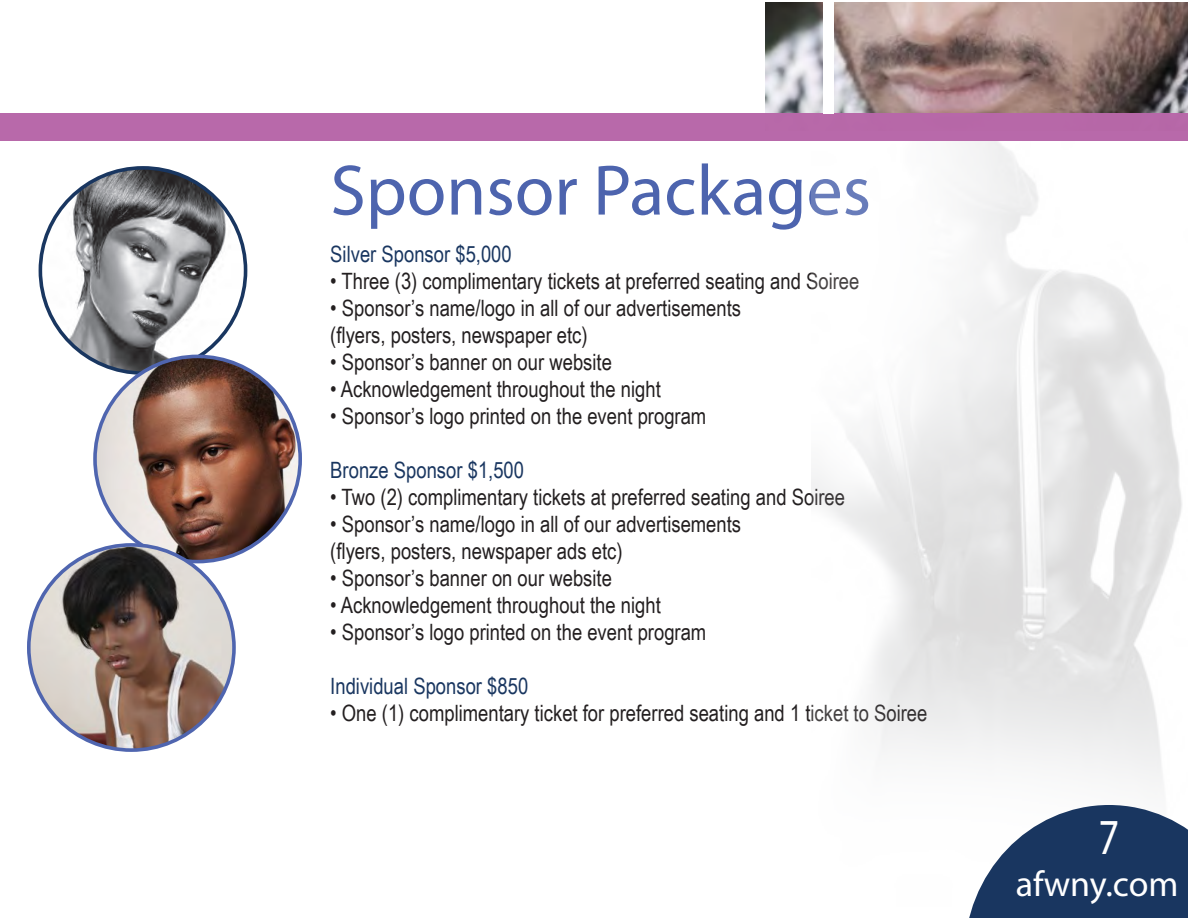
<style>
.page{position:relative;width:1188px;height:918px;background:#fff}
.page>*{position:absolute;margin:0;border:0;box-sizing:border-box;transform-origin:0 0}
.t1{font:72px "Myriad Pro";color:#4d64ae}
.t2{font:50.7px "Myriad Pro";color:#fff;scale:.8 1}
.t3{font:36px "Myriad Pro";color:#fff}
.t4{font:22.5px "Arial Narrow";color:#231f20}
.t5{font:22.5px "Arial Narrow";color:#193660}
</style>
<div class="page">
<img style="left:812px;top:140px;width:376px;height:645px">
<svg style="left:969px;top:805px;width:219px;height:113px"></svg>
<img style="left:40px;top:168px;width:206px;height:205px;border-radius:103px">
<img style="left:95px;top:356px;width:205px;height:206px;border-radius:103px">
<img style="left:29px;top:545px;width:205px;height:205px;border-radius:103px">
<hr style="left:0;top:113px;width:2px;height:27px;background:#b868a9">
<img style="left:765px;top:3px;width:423px;height:110px">
<div style="left:2px;top:113px;width:1186px;height:27px;background:#b868a9"></div>
<div style="left:824px;top:0;width:10px;height:113px;background:#fff"></div>
<p class="t1" style="left:330px;top:146px;width:542px">Sponsor Packages</p>
<p class="t5" style="left:330px;top:238px;width:183px">Silver Sponsor $5,000</p>
<p class="t4" style="left:330px;top:265px;width:531px">• Three (3) complimentary tickets at preferred seating and Soiree</p>
<p class="t4" style="left:330px;top:292px;width:412px">• Sponsor’s name/logo in all of our advertisements</p>
<p class="t4" style="left:330px;top:319px;width:259px">(flyers, posters, newspaper etc)</p>
<p class="t4" style="left:330px;top:346px;width:283px">• Sponsor’s banner on our website</p>
<p class="t4" style="left:330px;top:373px;width:332px">• Acknowledgement throughout the night</p>
<p class="t4" style="left:330px;top:400px;width:378px">• Sponsor’s logo printed on the event program</p>
<p class="t5" style="left:330px;top:454px;width:195px">Bronze Sponsor $1,500</p>
<p class="t4" style="left:330px;top:481px;width:516px">• Two (2) complimentary tickets at preferred seating and Soiree</p>
<p class="t4" style="left:330px;top:508px;width:412px">• Sponsor’s name/logo in all of our advertisements</p>
<p class="t4" style="left:330px;top:535px;width:294px">(flyers, posters, newspaper ads etc)</p>
<p class="t4" style="left:330px;top:562px;width:283px">• Sponsor’s banner on our website</p>
<p class="t4" style="left:330px;top:589px;width:332px">• Acknowledgement throughout the night</p>
<p class="t4" style="left:330px;top:616px;width:378px">• Sponsor’s logo printed on the event program</p>
<p class="t5" style="left:330px;top:670px;width:199px">Individual Sponsor $850</p>
<p class="t4" style="left:330px;top:697px;width:599px">• One (1) complimentary ticket for preferred seating and 1 ticket to Soiree</p>
<p class="t2" style="left:1099px;top:806px;width:27px">7</p>
<p class="t3" style="left:1016px;top:861px;width:164px">afwny.com</p>
</div>
